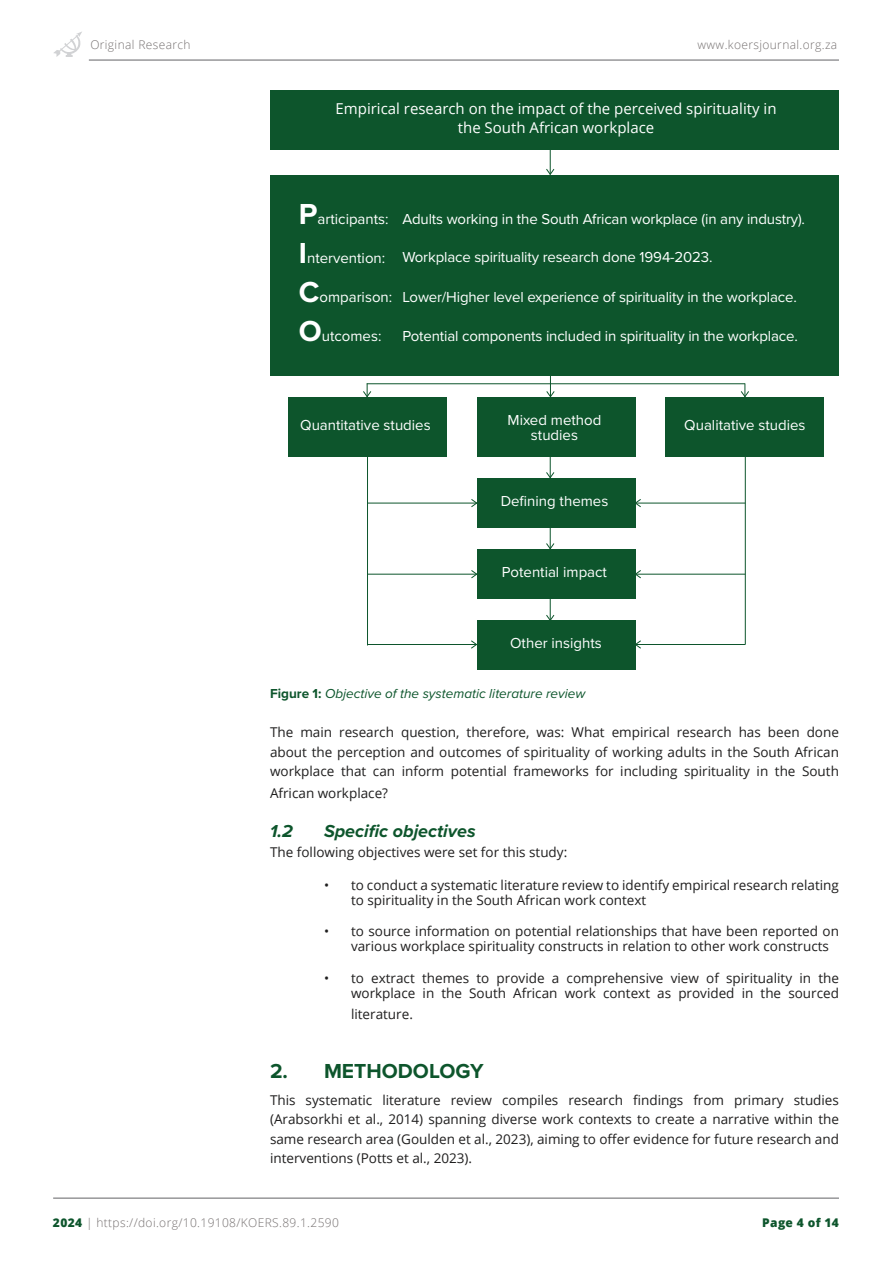
<style>
.page{position:relative;width:893px;height:1263px;background:#fff}
.page>*{position:absolute;margin:0;border:0;box-sizing:border-box;transform-origin:0 0}
.H2_Level_1_Heading{font:700 21px "Proxima Nova";color:#0d552c}
.H3_Level_2_Heading{font:italic 700 18px "Proxima Nova";color:#0d552c}
.Summary_Heading{font:15px/15px "Proxima Nova";letter-spacing:-.01em;color:#fff;text-align:center}
.t1{font:15px/19.5px "Open Sans";color:#fff;text-align:center}
.t2{font:13.5px/19.5px "Open Sans";color:#1f1e1e;text-align:justify}
.H5_Figure_Headings{font:italic 13.5px "Proxima Nova";color:#0d552c}
.t3{font:300 12px "Open Sans";letter-spacing:.03em;color:#767171}
.t4{font:800 12px "Open Sans";letter-spacing:.03em;color:#0d552c}
.s1{font-weight:700;font-size:30px}
.s2{font-weight:700;font-style:normal}
.s3{font-weight:800;color:#0d552c}
</style>
<div class="page">
<svg style="left:53px;top:31px;width:29px;height:26px"></svg>
<hr style="left:89px;top:60px;width:750px;height:1px;background:#636366">
<hr style="left:53px;top:1198px;width:786px;height:1px;background:#636366">
<hr style="left:367px;top:503px;width:378px;height:1px;background:#0d552c">
<hr style="left:367px;top:574px;width:378px;height:1px;background:#0d552c">
<hr style="left:367px;top:644px;width:378px;height:1px;background:#0d552c">
<div style="left:270px;top:90px;width:569px;height:59px;background:#0d552c"></div>
<div style="left:270px;top:175px;width:569px;height:200px;background:#0d552c"></div>
<div style="left:288px;top:397px;width:158px;height:59px;background:#0d552c"></div>
<div style="left:666px;top:397px;width:158px;height:59px;background:#0d552c"></div>
<div style="left:477px;top:397px;width:158px;height:59px;background:#0d552c"></div>
<div style="left:477px;top:478px;width:158px;height:49px;background:#0d552c"></div>
<div style="left:477px;top:549px;width:158px;height:49px;background:#0d552c"></div>
<div style="left:477px;top:620px;width:158px;height:50px;background:#0d552c"></div>
<svg style="left:545px;top:149px;width:10px;height:26px"></svg>
<svg style="left:546px;top:375px;width:9px;height:22px"></svg>
<svg style="left:545px;top:456px;width:10px;height:22px"></svg>
<svg style="left:545px;top:527px;width:10px;height:22px"></svg>
<svg style="left:545px;top:598px;width:10px;height:22px"></svg>
<svg style="left:363px;top:383px;width:9px;height:14px"></svg>
<svg style="left:740px;top:383px;width:9px;height:14px"></svg>
<hr style="left:367px;top:383px;width:378px;height:1px;background:#0d552c">
<hr style="left:367px;top:451px;width:1px;height:194px;background:#0d552c">
<hr style="left:745px;top:450px;width:1px;height:194px;background:#0d552c">
<svg style="left:471px;top:640px;width:6px;height:9px"></svg>
<svg style="left:470px;top:570px;width:7px;height:9px"></svg>
<svg style="left:470px;top:499px;width:7px;height:9px"></svg>
<svg style="left:635px;top:498px;width:7px;height:10px"></svg>
<svg style="left:635px;top:640px;width:6px;height:9px"></svg>
<svg style="left:635px;top:569px;width:7px;height:10px"></svg>
<p class="t3" style="left:90px;top:36px;width:102px">Original Research</p>
<p class="t3" style="left:698px;top:36px;width:141px">www.koersjournal.org.za</p>
<p class="t1" style="left:335px;top:98px;width:443px">Empirical research on the impact of the perceived spirituality in the South African workplace</p>
<h2 class="Summary_Heading" style="left:299px;top:211px;width:91px"><span class="s1">P</span>articipants:</h2>
<h2 class="Summary_Heading" style="left:299px;top:250px;width:88px"><span class="s1">I</span>ntervention:</h2>
<h2 class="Summary_Heading" style="left:299px;top:289px;width:95px"><span class="s1">C</span>omparison:</h2>
<h2 class="Summary_Heading" style="left:299px;top:328px;width:84px"><span class="s1">O</span>utcomes:</h2>
<h2 class="Summary_Heading" style="left:402px;top:211px;width:404px">Adults working in the South African workplace (in any industry).</h2>
<h2 class="Summary_Heading" style="left:402px;top:249px;width:312px">Workplace spirituality research done 1994-2023.</h2>
<h2 class="Summary_Heading" style="left:402px;top:288px;width:396px">Lower/Higher level experience of spirituality in the workplace.</h2>
<h2 class="Summary_Heading" style="left:402px;top:328px;width:397px">Potential components included in spirituality in the workplace.</h2>
<h2 class="Summary_Heading" style="left:300px;top:416px;width:132px">Quantitative studies</h2>
<h2 class="Summary_Heading" style="left:508px;top:412px;width:95px">Mixed method studies</h2>
<h2 class="Summary_Heading" style="left:684px;top:416px;width:123px">Qualitative studies</h2>
<h2 class="Summary_Heading" style="left:501px;top:493px;width:109px">Defining themes</h2>
<h2 class="Summary_Heading" style="left:502px;top:564px;width:107px">Potential impact</h2>
<h2 class="Summary_Heading" style="left:510px;top:635px;width:93px">Other insights</h2>
<h5 class="H5_Figure_Headings" style="left:270px;top:684px;width:317px"><span class="s2">Figure 1:</span> Objective of the systematic literature review</h5>
<p class="t2" style="left:270px;top:722px;width:570px">The main research question, therefore, was: What empirical research has been done about the perception and outcomes of spirituality of working adults in the South African workplace that can inform potential frameworks for including spirituality in the South</p>
<p class="t2" style="left:270px;top:783px;width:120px">African workplace?</p>
<h3 class="H3_Level_2_Heading" style="left:270px;top:818px;width:24px">1.2</h3>
<h3 class="H3_Level_2_Heading" style="left:324px;top:818px;width:153px">Specific objectives</h3>
<p class="t2" style="left:270px;top:841px;width:299px">The following objectives were set for this study:</p>
<p class="t2" style="left:351px;top:877px;width:489px;line-height:15px;text-indent:-27px">• to conduct a systematic literature review to identify empirical research relating to spirituality in the South African work context</p>
<p class="t2" style="left:351px;top:923px;width:489px;line-height:15px;text-indent:-27px">• to source information on potential relationships that have been reported on various workplace spirituality constructs in relation to other work constructs</p>
<p class="t2" style="left:324px;top:970px;width:516px;line-height:15px;text-align:right">• to extract themes to provide a comprehensive view of spirituality in the workplace in the South African work context as provided in the sourced</p>
<p class="t2" style="left:351px;top:1004px;width:63px">literature.</p>
<h2 class="H2_Level_1_Heading" style="left:270px;top:1055px;width:215px">2. METHODOLOGY</h2>
<p class="t2" style="left:270px;top:1090px;width:570px">This systematic literature review compiles research findings from primary studies (Arabsorkhi et al., 2014) spanning diverse work contexts to create a narrative within the same research area (Goulden et al., 2023), aiming to offer evidence for future research and interventions (Potts et al., 2023).</p>
<p class="t3" style="left:53px;top:1214px;width:287px"><span class="s3">2024</span> | https://doi.org/10.19108/KOERS.89.1.2590</p>
<p class="t4" style="left:762px;top:1214px;width:78px">Page 4 of 14</p>
</div>
